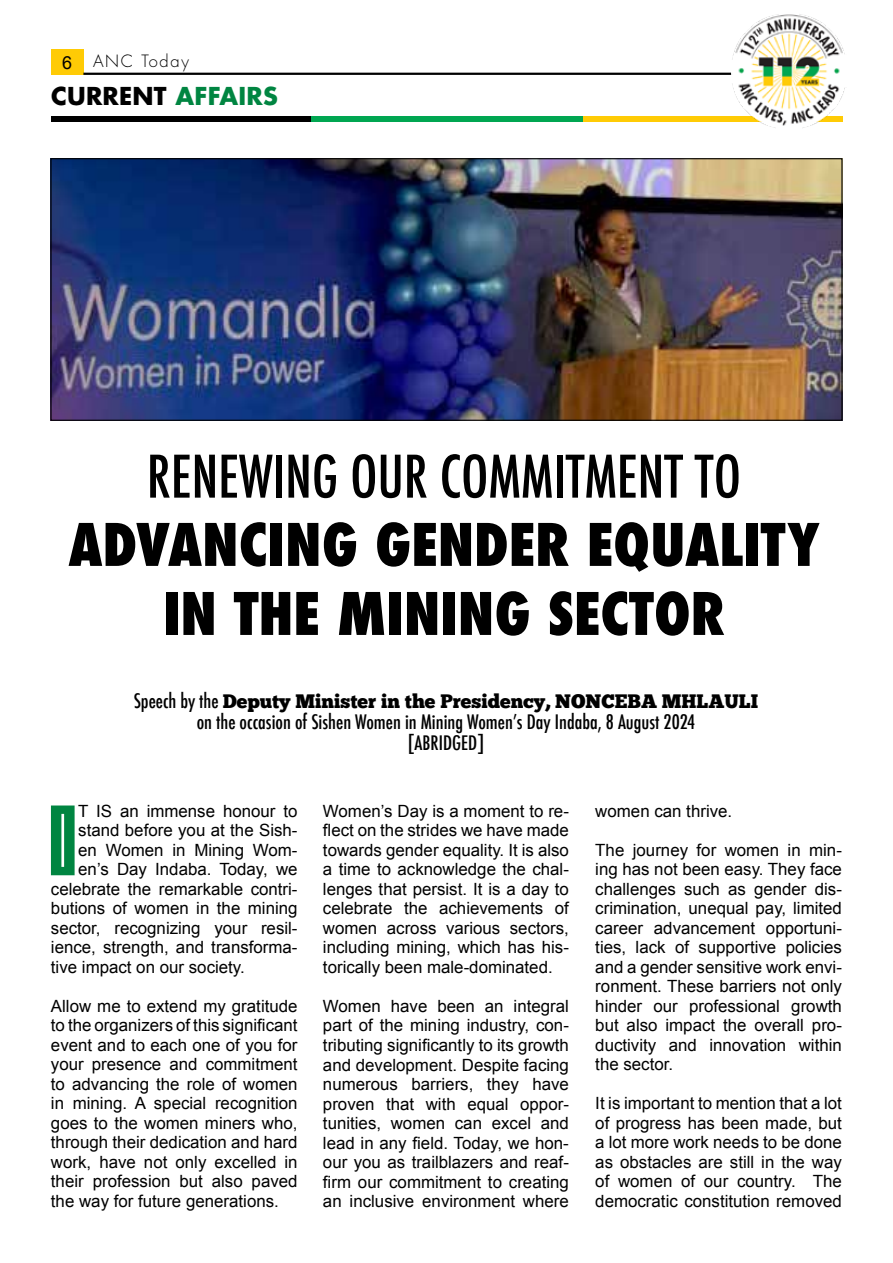
<style>
.page{position:relative;width:893px;height:1263px;background:#fff}
.page>*{position:absolute;margin:0;border:0;box-sizing:border-box;transform-origin:0 0}
.t1{font:104.55px "Phosphate Inline";color:#008541}
.t2{font:800 condensed 57px/69px "Futura";color:#000;text-align:center}
.t3{font:500 condensed 57px "Futura";color:#000}
.t4{font:700 24px "Futura Std";letter-spacing:.01em;color:#000}
.t5{font:500 condensed 19.5px/21px "Futura";color:#000;text-align:center}
.t6{font:19.5px "Chunk Five";color:#000}
.t7{font:16.8px/19.5px "Arial";color:#000;text-align:justify}
.t8{font:300 16.5px "Futura Std";letter-spacing:.1em;color:#000}
.s1{font-family:"Arial";font-weight:400;font-size:18px}
.s2{color:#008541}
.s3{font-family:"Futura";font-weight:500;font-stretch:condensed}
</style>
<div class="page">
<div style="left:51px;top:50px;width:32px;height:25px;background:#ffcb05"></div>
<hr style="left:83px;top:73px;width:726px;height:2px;background:#000">
<div style="left:51px;top:116px;width:260px;height:6px;background:#000"></div>
<div style="left:311px;top:116px;width:272px;height:6px;background:#00a651"></div>
<div style="left:583px;top:116px;width:260px;height:6px;background:#ffcb05"></div>
<img style="left:731px;top:14px;width:114px;height:114px">
<img style="left:52px;top:160px;width:788px;height:259px">
<div style="left:50px;top:158px;width:792px;height:263px;border:1px solid #000"></div>
<p class="t8" style="left:62px;top:51px;width:128px"><span class="s1">6</span> ANC Today</p>
<h3 class="t4" style="left:51px;top:80px;width:228px">CURRENT <span class="s2">AFFAIRS</span></h3>
<h2 class="t3" style="left:147px;top:440px;width:596px">RENEWING OUR COMMITMENT TO</h2>
<h2 class="t2" style="left:68px;top:511px;width:753px">ADVANCING GENDER EQUALITY<br>IN THE MINING SECTOR</h2>
<p class="t6" style="left:134px;top:689px;width:626px"><span class="s3">Speech by the</span> Deputy Minister in the Presidency, NONCEBA MHLAULI</p>
<p class="t5" style="left:197px;top:711px;width:500px">on the occasion of Sishen Women in Mining Women’s Day Indaba, 8 August 2024 [ABRIDGED]</p>
<h1 class="t1" style="left:47px;top:766px;width:32px">I</h1>
<p class="t7" style="left:78px;top:801px;width:221px">T IS an immense honour to</p>
<p class="t7" style="left:78px;top:821px;width:221px">stand before you at the Sish-</p>
<p class="t7" style="left:78px;top:840px;width:221px">en Women in Mining Wom-</p>
<p class="t7" style="left:78px;top:860px;width:221px">en’s Day Indaba. Today, we</p>
<p class="t7" style="left:51px;top:879px;width:248px">celebrate the remarkable contri-</p>
<p class="t7" style="left:51px;top:899px;width:248px">butions of women in the mining</p>
<p class="t7" style="left:51px;top:918px;width:248px">sector, recognizing your resil-</p>
<p class="t7" style="left:51px;top:938px;width:248px">ience, strength, and transforma-</p>
<p class="t7" style="left:51px;top:957px;width:195px">tive impact on our society.</p>
<p class="t7" style="left:51px;top:996px;width:248px">Allow me to extend my gratitude to the organizers of this significant event and to each one of you for your presence and commitment to advancing the role of women in mining. A special recognition goes to the women miners who, through their dedication and hard work, have not only excelled in their profession but also paved the way for future generations.</p>
<p class="t7" style="left:323px;top:801px;width:247px">Women’s Day is a moment to re&shy;flect on the strides we have made towards gender equality. It is also a time to acknowledge the chal&shy;lenges that persist. It is a day to celebrate the achievements of women across various sectors, including mining, which has his&shy;torically been male-dominated.</p>
<p class="t7" style="left:323px;top:996px;width:247px">Women have been an integral part of the mining industry, con&shy;tributing significantly to its growth and development. Despite facing numerous barriers, they have proven that with equal oppor&shy;tunities, women can excel and lead in any field. Today, we hon&shy;our you as trailblazers and reaf&shy;firm our commitment to creating an inclusive environment where</p>
<p class="t7" style="left:595px;top:801px;width:138px">women can thrive.</p>
<p class="t7" style="left:595px;top:840px;width:248px">The journey for women in min&shy;ing has not been easy. They face challenges such as gender dis&shy;crimination, unequal pay, limited career advancement opportuni&shy;ties, lack of supportive policies and a gender sensitive work envi&shy;ronment. These barriers not only hinder our professional growth but also impact the overall pro&shy;ductivity and innovation within the sector.</p>
<p class="t7" style="left:595px;top:1094px;width:248px">It is important to mention that a lot of progress has been made, but a lot more work needs to be done as obstacles are still in the way of women of our country. The democratic constitution removed</p>
</div>
